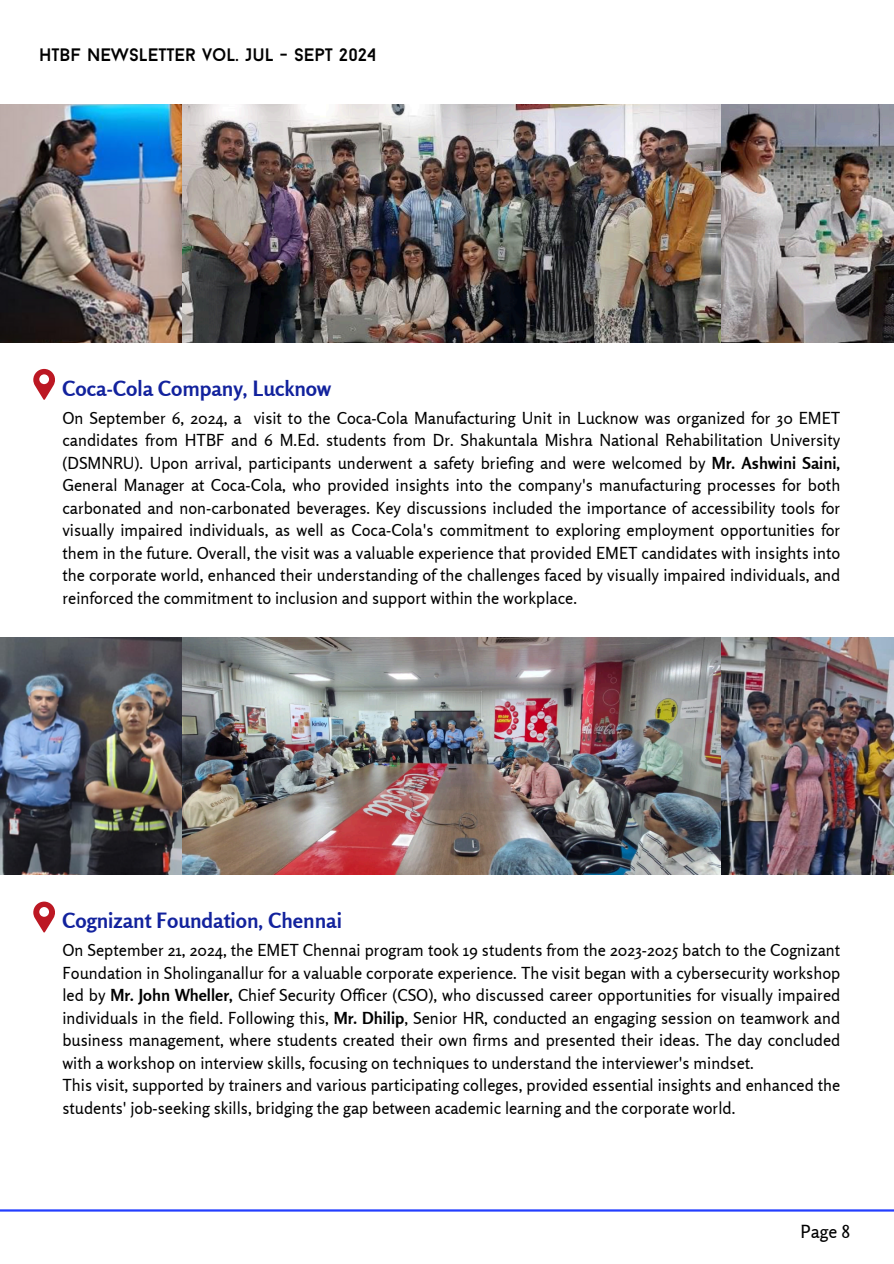
<style>
.page{position:relative;width:894px;height:1264px;background:#fff}
.page>*{position:absolute;margin:0;border:0;box-sizing:border-box;transform-origin:0 0}
.t1{font:700 21px "Rosario";color:#12229d}
.t2{font:18px "Baron Neue";color:#000}
.t3{font:18px "Rosario";color:#000}
.t4{font:16.5px/22.5px "Rosario";color:#000;text-align:justify}
.s1{font-weight:700}
</style>
<div class="page">
<img style="left:0;top:105px;width:893px;height:237px">
<img style="left:0;top:637px;width:893px;height:237px">
<svg style="left:33px;top:369px;width:22px;height:31px"></svg>
<hr style="left:0;top:1209px;width:893px;height:2px;background:#233dff">
<svg style="left:33px;top:901px;width:22px;height:32px"></svg>
<p class="t2" style="left:39px;top:47px;width:339px">HTBF NEWSLETTER VOL. JUL - SEPT 2024</p>
<p class="t1" style="left:62px;top:375px;width:270px">Coca-Cola Company, Lucknow</p>
<p class="t4" style="left:62px;top:406px;width:779px">On September 6, 2024, a visit to the Coca-Cola Manufacturing Unit in Lucknow was organized for 30 EMET candidates from HTBF and 6 M.Ed. students from Dr. Shakuntala Mishra National Rehabilitation University (DSMNRU). Upon arrival, participants underwent a safety briefing and were welcomed by <span class="s1">Mr. Ashwini Saini, </span>General Manager at Coca-Cola, who provided insights into the company's manufacturing processes for both carbonated and non-carbonated beverages. Key discussions included the importance of accessibility tools for visually impaired individuals, as well as Coca-Cola's commitment to exploring employment opportunities for them in the future. Overall, the visit was a valuable experience that provided EMET candidates with insights into the corporate world, enhanced their understanding of the challenges faced by visually impaired individuals, and reinforced the commitment to inclusion and support within the workplace.</p>
<p class="t1" style="left:62px;top:907px;width:281px">Cognizant Foundation, Chennai</p>
<p class="t4" style="left:62px;top:939px;width:779px">On September 21, 2024, the EMET Chennai program took 19 students from the 2023-2025 batch to the Cognizant Foundation in Sholinganallur for a valuable corporate experience. The visit began with a cybersecurity workshop led by <span class="s1">Mr. John Wheller,</span> Chief Security Officer (CSO), who discussed career opportunities for visually impaired individuals in the field. Following this, <span class="s1">Mr. Dhilip</span>, Senior HR, conducted an engaging session on teamwork and business management, where students created their own firms and presented their ideas. The day concluded with a workshop on interview skills, focusing on techniques to understand the interviewer's mindset.</p>
<h1 class="t4" style="left:62px;top:1074px;width:779px">This visit, supported by trainers and various participating colleges, provided essential insights and enhanced the students' job-seeking skills, bridging the gap between academic learning and the corporate world.</h1>
<p class="t3" style="left:800px;top:1219px;width:51px">Page 8</p>
</div>
